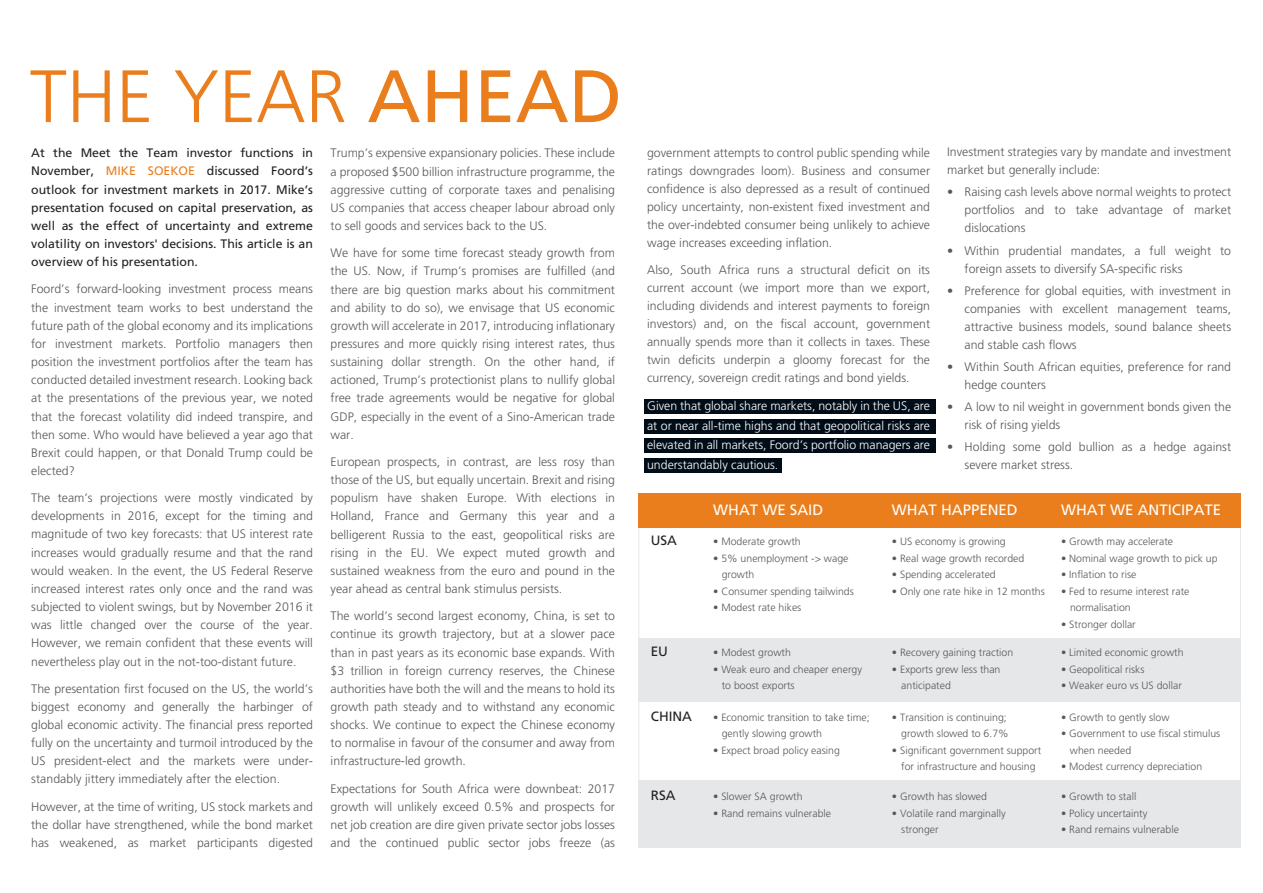
<style>
.page{position:relative;width:1263px;height:893px;background:#fff}
.page>*{position:absolute;margin:0;border:0;box-sizing:border-box;transform-origin:0 0}
.t1{font:300 74.1px "Frutiger LT Std";color:#ea7e1d}
.t2{font:15px "Frutiger LT Std";color:#fff}
.t3{font:13.5px "Frutiger LT Std";color:#231f20}
.t4{font:300 12.3px/18.1px "Frutiger LT Std";color:#57585a;text-align:justify}
.t5{font:12.3px/18.1px "Frutiger LT Std";color:#231f20;text-align:justify}
.t6{font:300 12.3px/19.5px "Frutiger LT Std";color:#fff;text-align:justify}
.t7{font:300 10.5px/16.5px "Frutiger LT Std";color:#57585a}
.s1{font-weight:400}
.s2{color:#ea7e1d}
</style>
<div class="page">
<div style="left:645px;top:400px;width:291px;height:14px;background:#000d19"></div>
<div style="left:645px;top:419px;width:291px;height:14px;background:#000d19"></div>
<div style="left:645px;top:439px;width:291px;height:14px;background:#000d19"></div>
<div style="left:645px;top:458px;width:137px;height:14px;background:#000d19"></div>
<div style="left:638px;top:494px;width:603px;height:34px;background:#ea7e1d"></div>
<div style="left:638px;top:638px;width:603px;height:63px;background:#e6e7e9"></div>
<div style="left:638px;top:780px;width:603px;height:68px;background:#e6e7e9"></div>
<h1 class="t1" style="left:30px;top:55px;width:594px">THE YEAR <span class="s1">AHEAD</span></h1>
<p class="t5" style="left:31px;top:144px;width:283px">At the Meet the Team investor functions in November, <span class="s2">MIKE SOEKOE</span> discussed Foord’s outlook for investment markets in 2017. Mike’s presentation focused on capital preservation, as well as the effect of uncertainty and extreme volatility on investors' decisions. This article is an overview of his presentation.</p>
<p class="t4" style="left:31px;top:280px;width:283px">Foord’s forward-looking investment process means the investment team works to best understand the future path of the global economy and its implications for investment markets. Portfolio managers then position the investment portfolios after the team has conducted detailed investment research. Looking back at the presentations of the previous year, we noted that the forecast volatility did indeed transpire, and then some. Who would have believed a year ago that Brexit could happen, or that Donald Trump could be elected?</p>
<p class="t4" style="left:31px;top:489px;width:283px">The team’s projections were mostly vindicated by developments in 2016, except for the timing and magnitude of two key forecasts: that US interest rate increases would gradually resume and that the rand would weaken. In the event, the US Federal Reserve increased interest rates only once and the rand was subjected to violent swings, but by November 2016 it was little changed over the course of the year.<br>However, we remain confident that these events will nevertheless play out in the not-too-distant future.</p>
<p class="t4" style="left:31px;top:679px;width:283px">The presentation first focused on the US, the world’s biggest economy and generally the harbinger of global economic activity. The financial press reported fully on the uncertainty and turmoil introduced by the US president-elect and the markets were under&shy;standably jittery immediately after the election.</p>
<p class="t4" style="left:31px;top:797px;width:283px">However, at the time of writing, US stock markets and the dollar have strengthened, while the bond market has weakened, as market participants digested</p>
<p class="t4" style="left:331px;top:144px;width:286px">Trump’s expensive expansionary policies. These include a proposed $500 billion infrastructure programme, the aggressive cutting of corporate taxes and penalising US companies that access cheaper labour abroad only to sell goods and services back to the US.</p>
<p class="t4" style="left:331px;top:244px;width:286px">We have for some time forecast steady growth from the US. Now, if Trump’s promises are fulfilled (and there are big question marks about his commitment and ability to do so), we envisage that US economic growth will accelerate in 2017, introducing inflationary pressures and more quickly rising interest rates, thus sustaining dollar strength. On the other hand, if actioned, Trump’s protectionist plans to nullify global free trade agreements would be negative for global GDP, especially in the event of a Sino-American trade war.</p>
<p class="t4" style="left:331px;top:453px;width:286px">European prospects, in contrast, are less rosy than those of the US, but equally uncertain. Brexit and rising populism have shaken Europe. With elections in Holland, France and Germany this year and a belligerent Russia to the east, geopolitical risks are rising in the EU. We expect muted growth and sustained weakness from the euro and pound in the year ahead as central bank stimulus persists.</p>
<p class="t4" style="left:331px;top:607px;width:286px">The world’s second largest economy, China, is set to continue its growth trajectory, but at a slower pace than in past years as its economic base expands. With $3 trillion in foreign currency reserves, the Chinese authorities have both the will and the means to hold its growth path steady and to withstand any economic shocks. We continue to expect the Chinese economy to normalise in favour of the consumer and away from infrastructure-led growth.</p>
<p class="t4" style="left:331px;top:779px;width:286px">Expectations for South Africa were downbeat: 2017 growth will unlikely exceed 0.5% and prospects for net job creation are dire given private sector jobs losses and the continued public sector jobs freeze (as</p>
<p class="t4" style="left:647px;top:144px;width:284px">government attempts to control public spending while ratings downgrades loom). Business and consumer confidence is also depressed as a result of continued policy uncertainty, non-existent fixed investment and the over-indebted consumer being unlikely to achieve wage increases exceeding inflation.</p>
<p class="t4" style="left:647px;top:261px;width:284px">Also, South Africa runs a structural deficit on its current account (we import more than we export, including dividends and interest payments to foreign investors) and, on the fiscal account, government annually spends more than it collects in taxes. These twin deficits underpin a gloomy forecast for the currency, sovereign credit ratings and bond yields.</p>
<p class="t6" style="left:647px;top:396px;width:284px">Given that global share markets, notably in the US, are at or near all-time highs and that geopolitical risks are elevated in all markets, Foord’s portfolio managers are understandably cautious.</p>
<p class="t4" style="left:947px;top:143px;width:285px">Investment strategies vary by mandate and investment market but generally include:</p>
<p class="t4" style="left:965px;top:183px;width:268px;text-indent:-17px">• Raising cash levels above normal weights to protect portfolios and to take advantage of market dislocations</p>
<p class="t4" style="left:965px;top:241px;width:268px;text-indent:-17px">• Within prudential mandates, a full weight to foreign assets to diversify SA-specific risks</p>
<p class="t4" style="left:965px;top:281px;width:268px;text-indent:-17px">• Preference for global equities, with investment in companies with excellent management teams, attractive business models, sound balance sheets and stable cash flows</p>
<p class="t4" style="left:965px;top:358px;width:268px;text-indent:-17px">• Within South African equities, preference for rand hedge counters</p>
<p class="t4" style="left:965px;top:398px;width:268px;text-indent:-17px">• A low to nil weight in government bonds given the risk of rising yields</p>
<p class="t4" style="left:965px;top:438px;width:268px;text-indent:-17px">• Holding some gold bullion as a hedge against severe market stress.</p>
<p class="t3" style="left:651px;top:533px;width:28px">USA</p>
<p class="t3" style="left:651px;top:644px;width:19px">EU</p>
<p class="t3" style="left:651px;top:708px;width:43px">CHINA</p>
<p class="t3" style="left:651px;top:788px;width:26px">RSA</p>
<p class="t2" style="left:713px;top:501px;width:112px">WHAT WE SAID</p>
<p class="t7" style="left:713px;top:533px;width:89px">• Moderate growth</p>
<p class="t7" style="left:722px;top:550px;width:128px;text-indent:-9px">• 5% unemployment -&gt; wage growth</p>
<p class="t7" style="left:713px;top:583px;width:142px">• Consumer spending tailwinds</p>
<p class="t7" style="left:713px;top:599px;width:90px">• Modest rate hikes</p>
<p class="t7" style="left:713px;top:644px;width:79px">• Modest growth</p>
<p class="t7" style="left:722px;top:661px;width:142px;text-indent:-9px">• Weak euro and cheaper energy to boost exports</p>
<p class="t7" style="left:722px;top:709px;width:149px;text-indent:-9px">• Economic transition to take time; gently slowing growth</p>
<p class="t7" style="left:713px;top:742px;width:128px">• Expect broad policy easing</p>
<p class="t7" style="left:713px;top:788px;width:91px">• Slower SA growth</p>
<p class="t7" style="left:713px;top:805px;width:119px">• Rand remains vulnerable</p>
<p class="t2" style="left:892px;top:501px;width:127px">WHAT HAPPENED</p>
<p class="t7" style="left:892px;top:533px;width:115px">• US economy is growing</p>
<p class="t7" style="left:892px;top:550px;width:134px">• Real wage growth recorded</p>
<p class="t7" style="left:892px;top:566px;width:105px">• Spending accelerated</p>
<p class="t7" style="left:892px;top:583px;width:154px">• Only one rate hike in 12 months</p>
<p class="t7" style="left:892px;top:644px;width:123px">• Recovery gaining traction</p>
<p class="t7" style="left:901px;top:661px;width:101px;text-indent:-9px">• Exports grew less than anticipated</p>
<p class="t7" style="left:892px;top:709px;width:118px;text-align:right">• Transition is continuing; growth slowed to 6.7%</p>
<p class="t7" style="left:892px;top:742px;width:151px;text-align:center">• Significant government support for infrastructure and housing</p>
<p class="t7" style="left:892px;top:788px;width:97px">• Growth has slowed</p>
<p class="t7" style="left:901px;top:805px;width:106px;text-indent:-9px">• Volatile rand marginally stronger</p>
<p class="t2" style="left:1061px;top:501px;width:162px">WHAT WE ANTICIPATE</p>
<p class="t7" style="left:1061px;top:533px;width:113px">• Growth may accelerate</p>
<p class="t7" style="left:1061px;top:550px;width:158px">• Nominal wage growth to pick up</p>
<p class="t7" style="left:1061px;top:566px;width:77px">• Inflation to rise</p>
<p class="t7" style="left:1070px;top:583px;width:121px;text-indent:-9px">• Fed to resume interest rate normalisation</p>
<p class="t7" style="left:1061px;top:616px;width:76px">• Stronger dollar</p>
<p class="t7" style="left:1061px;top:644px;width:124px">• Limited economic growth</p>
<p class="t7" style="left:1061px;top:661px;width:85px">• Geopolitical risks</p>
<p class="t7" style="left:1061px;top:677px;width:122px">• Weaker euro vs US dollar</p>
<p class="t7" style="left:1061px;top:709px;width:110px">• Growth to gently slow</p>
<p class="t7" style="left:1070px;top:725px;width:152px;text-indent:-9px">• Government to use fiscal stimulus when needed</p>
<p class="t7" style="left:1061px;top:758px;width:143px">• Modest currency depreciation</p>
<p class="t7" style="left:1061px;top:788px;width:77px">• Growth to stall</p>
<p class="t7" style="left:1061px;top:805px;width:88px">• Policy uncertainty</p>
<p class="t7" style="left:1061px;top:821px;width:119px">• Rand remains vulnerable</p>
</div>
